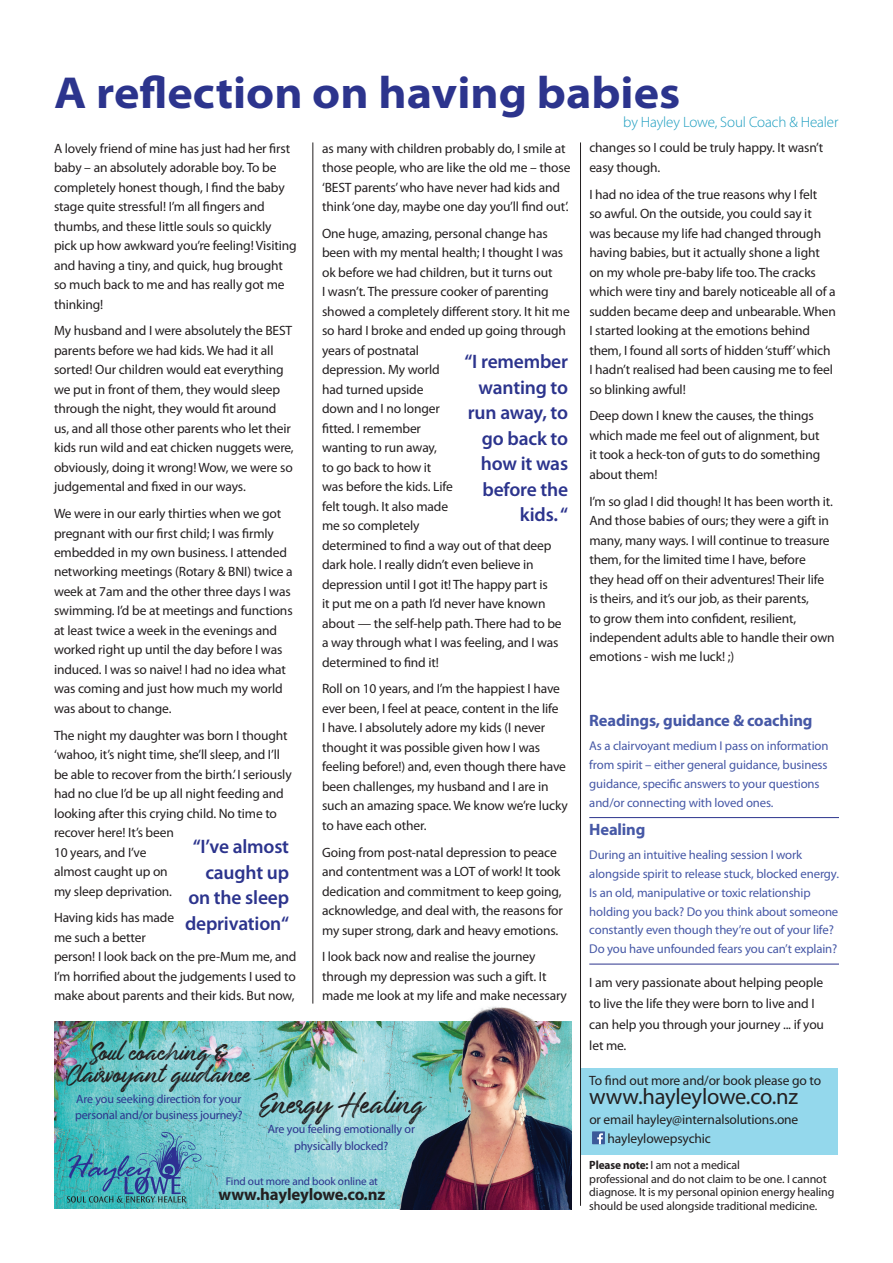
<style>
.page{position:relative;width:893px;height:1263px;background:#fff}
.page>*{position:absolute;margin:0;border:0;box-sizing:border-box;transform-origin:0 0}
.t1{font:700 semi-expanded 45px "Myriad Pro";color:#2c348d}
.t2{font:22.8px "Underland";letter-spacing:-.01em;color:#231f20}
.t3{font:22.5px "Myriad Pro";letter-spacing:-.01em;color:#231f20}
.t4{font:19.8px/22.8px "Underland";letter-spacing:-.01em;color:#231f20;text-align:center}
.t5{font:600 19.5px/25.5px "Myriad Pro";letter-spacing:-.01em;color:#2c348d;text-align:right}
.t6{font:700 16.8px "Myriad Pro";letter-spacing:-.01em;color:#231f20}
.t7{font:700 16.5px "Myriad Pro";letter-spacing:-.01em;color:#4658a6}
.t8{font:300 15px "Myriad Pro";letter-spacing:-.01em;color:#199cbf}
.t9{font:13.5px/19.5px "Myriad Pro";letter-spacing:-.01em;color:#231f20}
.t10{font:12.75px/18.8px "Myriad Pro";letter-spacing:-.01em;color:#4658a6}
.t11{font:12px/13.5px "Myriad Pro";letter-spacing:-.01em;color:#231f20}
.t12{font:12px/16.8px "Myriad Pro";letter-spacing:-.01em;color:#2c348d;text-align:center}
.t13{font:11.25px "Myriad Pro";letter-spacing:-.01em;color:#2c348d}
.s1{font-weight:700;font-stretch:semi-condensed}
</style>
<div class="page">
<div style="left:580px;top:1068px;width:257px;height:87px;background:#94d8ec"></div>
<hr style="left:580px;top:142px;width:1px;height:1064px;background:#231f20">
<hr style="left:313px;top:142px;width:1px;height:861px;background:#231f20">
<hr style="left:589px;top:817px;width:250px;height:1px;background:#2c348d">
<hr style="left:589px;top:964px;width:250px;height:1px;background:#2c348d">
<div style="left:592px;top:1131px;width:13px;height:13px;background:#3c5a99"></div>
<svg style="left:597px;top:1133px;width:6px;height:11px"></svg>
<img style="left:54px;top:1021px;width:316px;height:188px">
<img style="left:370px;top:1006px;width:202px;height:204px">
<svg style="left:67px;top:1131px;width:136px;height:71px;background:#4ea4b5"></svg>
<h1 class="t1" style="left:54px;top:68px;width:628px">A reflection on having babies</h1>
<p class="t9" style="left:54px;top:138px;width:244px">A lovely friend of mine has just had her first baby – an absolutely adorable boy. To be completely honest though, I find the baby stage quite stressful! I’m all fingers and thumbs, and these little souls so quickly pick up how awkward you’re feeling! Visiting and having a tiny, and quick, hug brought so much back to me and has really got me thinking!</p>
<p class="t9" style="left:54px;top:321px;width:241px">My husband and I were absolutely the BEST parents before we had kids. We had it all sorted! Our children would eat everything we put in front of them, they would sleep through the night, they would fit around us, and all those other parents who let their kids run wild and eat chicken nuggets were, obviously, doing it wrong! Wow, we were so judgemental and fixed in our ways.</p>
<p class="t9" style="left:54px;top:503px;width:240px">We were in our early thirties when we got pregnant with our first child; I was firmly embedded in my own business. I attended networking meetings (Rotary &amp; BNI) twice a week at 7am and the other three days I was swimming. I’d be at meetings and functions at least twice a week in the evenings and worked right up until the day before I was induced. I was so naive! I had no idea what was coming and just how much my world was about to change.</p>
<p class="t9" style="left:54px;top:725px;width:239px">The night my daughter was born I thought ‘wahoo, it’s night time, she’ll sleep, and I’ll be able to recover from the birth.’ I seriously had no clue I’d be up all night feeding and looking after this crying child. No time to recover here! It’s been<br>10 years, and I’ve<br>almost caught up on<br>my sleep deprivation.</p>
<p class="t9" style="left:54px;top:908px;width:244px">Having kids has made<br>me such a better<br>person! I look back on the pre-Mum me, and<br>I’m horrified about the judgements I used to make about parents and their kids. But now,</p>
<p class="t8" style="left:623px;top:113px;width:217px">by Hayley Lowe, Soul Coach &amp; Healer</p>
<p class="t9" style="left:589px;top:138px;width:235px">changes so I could be truly happy. It wasn’t easy though.</p>
<p class="t9" style="left:589px;top:184px;width:248px">I had no idea of the true reasons why I felt<br>so awful. On the outside, you could say it was because my life had changed through having babies, but it actually shone a light on my whole pre-baby life too. The cracks which were tiny and barely noticeable all of a sudden became deep and unbearable. When I started looking at the emotions behind them, I found all sorts of hidden ‘stuff’ which I hadn’t realised had been causing me to feel so blinking awful!</p>
<p class="t9" style="left:589px;top:406px;width:232px">Deep down I knew the causes, the things which made me feel out of alignment, but it took a heck-ton of guts to do something about them!</p>
<p class="t9" style="left:589px;top:491px;width:247px">I’m so glad I did though! It has been worth it.<br>And those babies of ours; they were a gift in many, many ways. I will continue to treasure them, for the limited time I have, before<br>they head off on their adventures! Their life is theirs, and it’s our job, as their parents,<br>to grow them into confident, resilient, independent adults able to handle their own emotions - wish me luck! ;)</p>
<p class="t9" style="left:322px;top:138px;width:250px">as many with children probably do, I smile at those people, who are like the old me – those ‘BEST parents’ who have never had kids and think ‘one day, maybe one day you’ll find out’.</p>
<p class="t9" style="left:322px;top:223px;width:249px">One huge, amazing, personal change has been with my mental health; I thought I was ok before we had children, but it turns out<br>I wasn’t. The pressure cooker of parenting showed a completely different story. It hit me so hard I broke and ended up going through years of postnatal<br>depression. My world<br>had turned upside<br>down and I no longer<br>fitted. I remember<br>wanting to run away,<br>to go back to how it<br>was before the kids. Life<br>felt tough. It also made<br>me so completely<br>determined to find a way out of that deep dark hole. I really didn’t even believe in depression until I got it! The happy part is<br>it put me on a path I’d never have known about — the self-help path. There had to be a way through what I was feeling, and I was determined to find it!</p>
<p class="t9" style="left:322px;top:679px;width:247px">Roll on 10 years, and I’m the happiest I have ever been, I feel at peace, content in the life<br>I have. I absolutely adore my kids (I never thought it was possible given how I was feeling before!) and, even though there have been challenges, my husband and I are in such an amazing space. We know we’re lucky to have each other.</p>
<p class="t9" style="left:322px;top:842px;width:242px">Going from post-natal depression to peace and contentment was a LOT of work! It took dedication and commitment to keep going, acknowledge, and deal with, the reasons for my super strong, dark and heavy emotions.</p>
<p class="t9" style="left:322px;top:947px;width:246px">I look back now and realise the journey through my depression was such a gift. It made me look at my life and make necessary</p>
<h3 class="t5" style="left:465px;top:348px;width:105px">“I remember wanting to run away, to go back to how it was before the kids. “</h3>
<p class="t7" style="left:589px;top:710px;width:225px">Readings, guidance &amp; coaching</p>
<p class="t10" style="left:589px;top:736px;width:241px">As a clairvoyant medium I pass on information from spirit – either general guidance, business guidance, specific answers to your questions and/or connecting with loved ones.</p>
<p class="t7" style="left:589px;top:819px;width:58px">Healing</p>
<p class="t10" style="left:589px;top:845px;width:251px">During an intuitive healing session I work alongside spirit to release stuck, blocked energy.<br>Is an old, manipulative or toxic relationship holding you back? Do you think about someone constantly even though they’re out of your life?<br>Do you have unfounded fears you can’t explain?</p>
<p class="t9" style="left:589px;top:972px;width:236px;line-height:21px">I am very passionate about helping people to live the life they were born to live and I can help you through your journey ... if you let me.</p>
<p class="t9" style="left:589px;top:1070px;width:233px">To find out more and/or book please go to</p>
<h3 class="t3" style="left:589px;top:1083px;width:210px">www.hayleylowe.co.nz</h3>
<p class="t9" style="left:607px;top:1109px;width:192px;text-indent:-18px">or email hayley@internalsolutions.one hayleylowepsychic</p>
<p class="t11" style="left:589px;top:1158px;width:247px"><span class="s1">Please note:</span> I am not a medical<br>professional and do not claim to be one. I cannot diagnose. It is my personal opinion energy healing should be used alongside traditional medicine.</p>
<h3 class="t5" style="left:185px;top:833px;width:106px">“I’ve almost caught up on the sleep deprivation“</h3>
<h3 class="t4" style="left:67px;top:1041px;width:186px">Soul coaching &amp;<br>Clairvoyant guidance</h3>
<p class="t12" style="left:75px;top:1090px;width:169px;text-align:left">Are you seeking direction for your personal and/or business journey?</p>
<h2 class="t2" style="left:259px;top:1092px;width:166px">Energy Healing</h2>
<p class="t12" style="left:268px;top:1121px;width:149px">Are you feeling emotionally or physically blocked?</p>
<p class="t13" style="left:226px;top:1174px;width:154px">Find out more and book online at</p>
<p class="t6" style="left:218px;top:1184px;width:168px">www.hayleylowe.co.nz</p>
</div>
